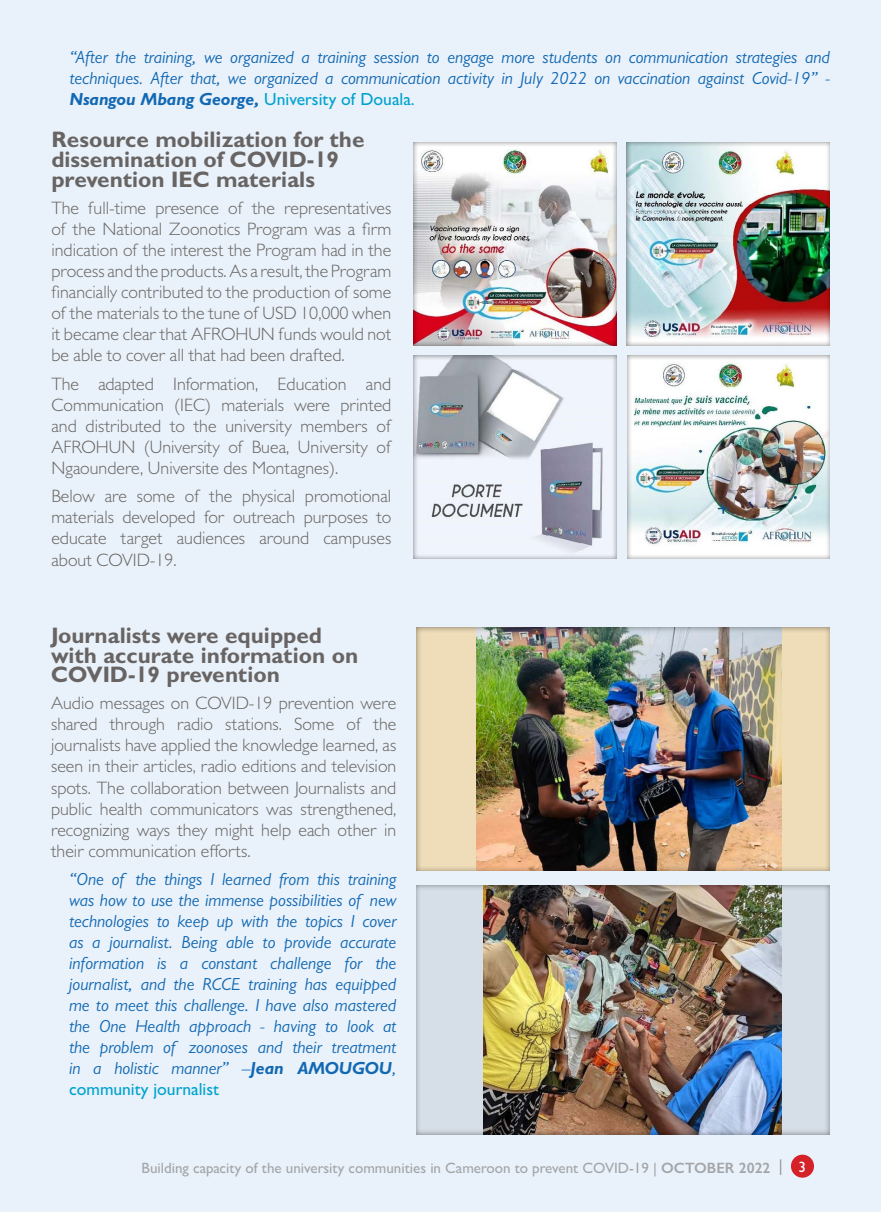
<style>
.page{position:relative;width:881px;height:1212px;background:#fff}
.page>*{position:absolute;margin:0;border:0;box-sizing:border-box;transform-origin:0 0}
.t1{font:700 22.5px/20px "Gill Sans";color:#686463}
.t2{font:300 18px/21px "Gill Sans";color:#686463;text-align:justify}
.t3{font:italic 17.55px/21px "Gill Sans";color:#1268b3;text-align:justify}
.t4{font:500 15px "Gill Sans";color:#a3a5a8}
.t5{font:500 15px "Gill Sans";color:#fff}
.s1{font-weight:700}
.s2{font-weight:500;font-style:normal;color:#00a2cf}
.s3{font-weight:600}
</style>
<div class="page">
<div style="left:0;top:0;width:880px;height:1212px;background:#e9f2fa"></div>
<div style="left:387px;top:124px;width:466px;height:435px;background:#000;opacity:.45"></div>
<div style="left:403px;top:617px;width:440px;height:255px;background:#000;opacity:.45"></div>
<div style="left:403px;top:875px;width:440px;height:261px;background:#000;opacity:.45"></div>
<div style="left:790px;top:1154px;width:23px;height:24px;background:#d52229;border-radius:50%"></div>
<svg style="left:779px;top:1159px;width:2px;height:16px"></svg>
<p class="t3" style="left:69px;top:47px;width:761px">“After the training, we organized a training session to engage more students on communication strategies and techniques. After that, we organized a communication activity in July 2022 on vaccination against Covid-19” - <span class="s1">Nsangou Mbang George,</span> <span class="s2">University of Douala.</span></p>
<p class="t1" style="left:51px;top:129px;width:315px">Resource mobilization for the dissemination of COVID-19 prevention IEC materials</p>
<p class="t2" style="left:51px;top:197px;width:341px">The full-time presence of the representatives of the National Zoonotics Program was a firm indication of the interest the Program had in the process and the products. As a result, the Program financially contributed to the production of some of the materials to the tune of USD 10,000 when it became clear that AFROHUN funds would not be able to cover all that had been drafted.</p>
<p class="t2" style="left:51px;top:373px;width:341px">The adapted Information, Education and Communication (IEC) materials were printed and distributed to the university members of AFROHUN (University of Buea, University of Ngaoundere, Universite des Montagnes).</p>
<p class="t2" style="left:51px;top:486px;width:341px">Below are some of the physical promotional materials developed for outreach purposes to educate target audiences around campuses about COVID-19.</p>
<p class="t1" style="left:51px;top:624px;width:308px">Journalists were equipped with accurate information on<br>COVID-19 prevention</p>
<p class="t2" style="left:51px;top:693px;width:347px">Audio messages on COVID-19 prevention were shared through radio stations. Some of the journalists have applied the knowledge learned, as seen in their articles, radio editions and television spots. The collaboration between Journalists and public health communicators was strengthened, recognizing ways they might help each other in their communication efforts.</p>
<p class="t3" style="left:69px;top:868px;width:329px">“One of the things I learned from this training was how to use the immense possibilities of new technologies to keep up with the topics I cover as a journalist. Being able to provide accurate information is a constant challenge for the journalist, and the RCCE training has equipped me to meet this challenge. I have also mastered the One Health approach - having to look at the problem of zoonoses and their treatment in a holistic manner” –<span class="s1">Jean AMOUGOU</span>, <span class="s2">community journalist</span></p>
<p class="t4" style="left:142px;top:1159px;width:630px">Building capacity of the university communities in Cameroon to prevent COVID-19 | <span class="s3">OCTOBER 2022</span></p>
<p class="t5" style="left:798px;top:1158px;width:9px">3</p>
</div>
